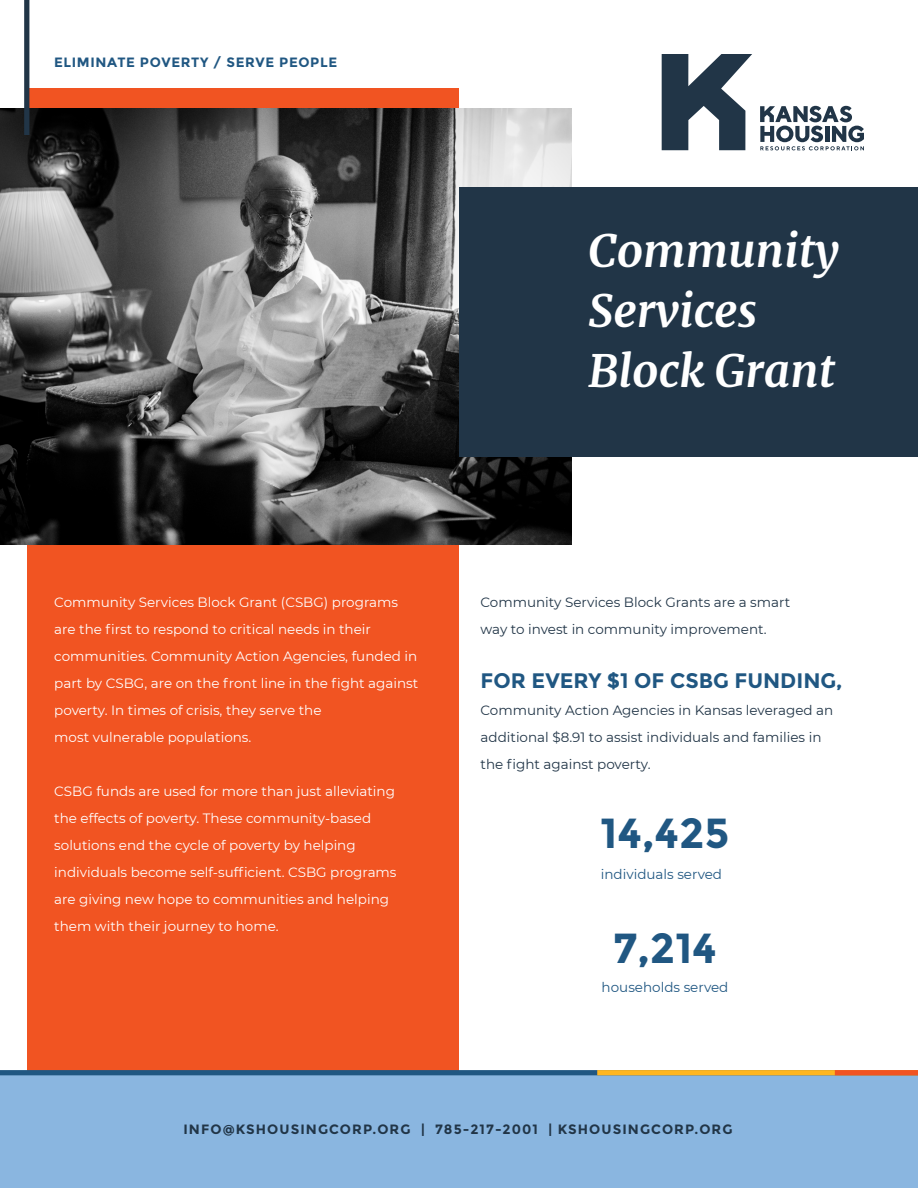
<style>
.page{position:relative;width:918px;height:1188px;background:#fff}
.page>*{position:absolute;margin:0;border:0;box-sizing:border-box;transform-origin:0 0}
.t1{font:italic 700 45px/60px "Merriweather";color:#fff}
.t2{font:700 42px "Montserrat";color:#205782}
.t3{font:700 21px "Montserrat";color:#205782}
.t4{font:13.5px/27px "Montserrat";color:#fff}
.t5{font:13.5px/27px "Montserrat";color:#213547}
.t6{font:700 13.5px "Montserrat";letter-spacing:.08em;color:#213547}
.t7{font:13.5px "Montserrat";color:#205782}
.t8{font:700 13.5px "Montserrat";letter-spacing:.05em;color:#205782}
</style>
<div class="page">
<div style="left:27px;top:89px;width:432px;height:1042px;background:#f15422"></div>
<img style="left:0;top:108px;width:572px;height:436px">
<div style="left:459px;top:188px;width:459px;height:270px;background:#213547"></div>
<div style="left:24px;top:0;width:5px;height:135px;background:#213547"></div>
<div style="left:0;top:1073px;width:918px;height:115px;background:#8ab6e0"></div>
<div style="left:0;top:1070px;width:918px;height:5px;background:#205782"></div>
<div style="left:597px;top:1070px;width:321px;height:5px;background:#ffb620"></div>
<div style="left:835px;top:1070px;width:83px;height:5px;background:#f15422"></div>
<svg style="left:662px;top:54px;width:90px;height:96px"></svg>
<svg style="left:760px;top:106px;width:104px;height:44px"></svg>
<p class="t8" style="left:54px;top:54px;width:285px">ELIMINATE POVERTY / SERVE PEOPLE</p>
<p class="t1" style="left:589px;top:219px;width:252px">Community<br>Services<br>Block Grant</p>
<p class="t4" style="left:54px;top:588px;width:366px">Community Services Block Grant (CSBG) programs are the first to respond to critical needs in their communities. Community Action Agencies, funded in part by CSBG, are on the front line in the fight against poverty. In times of crisis, they serve the<br>most vulnerable populations.</p>
<p class="t4" style="left:54px;top:777px;width:344px">CSBG funds are used for more than just alleviating the effects of poverty. These community-based solutions end the cycle of poverty by helping individuals become self-sufficient. CSBG programs are giving new hope to communities and helping them with their journey to home.</p>
<p class="t5" style="left:481px;top:588px;width:311px">Community Services Block Grants are a smart way to invest in community improvement.</p>
<p class="t3" style="left:481px;top:668px;width:363px">FOR EVERY $1 OF CSBG FUNDING,</p>
<p class="t5" style="left:481px;top:696px;width:354px">Community Action Agencies in Kansas leveraged an additional $8.91 to assist individuals and families in the fight against poverty.</p>
<p class="t2" style="left:600px;top:809px;width:131px">14,425</p>
<p class="t7" style="left:601px;top:865px;width:123px">individuals served</p>
<p class="t2" style="left:613px;top:923px;width:105px">7,214</p>
<p class="t7" style="left:602px;top:977px;width:128px">households served</p>
<p class="t6" style="left:183px;top:1121px;width:551px">INFO@KSHOUSINGCORP.ORG | 785-217-2001 | KSHOUSINGCORP.ORG</p>
</div>
